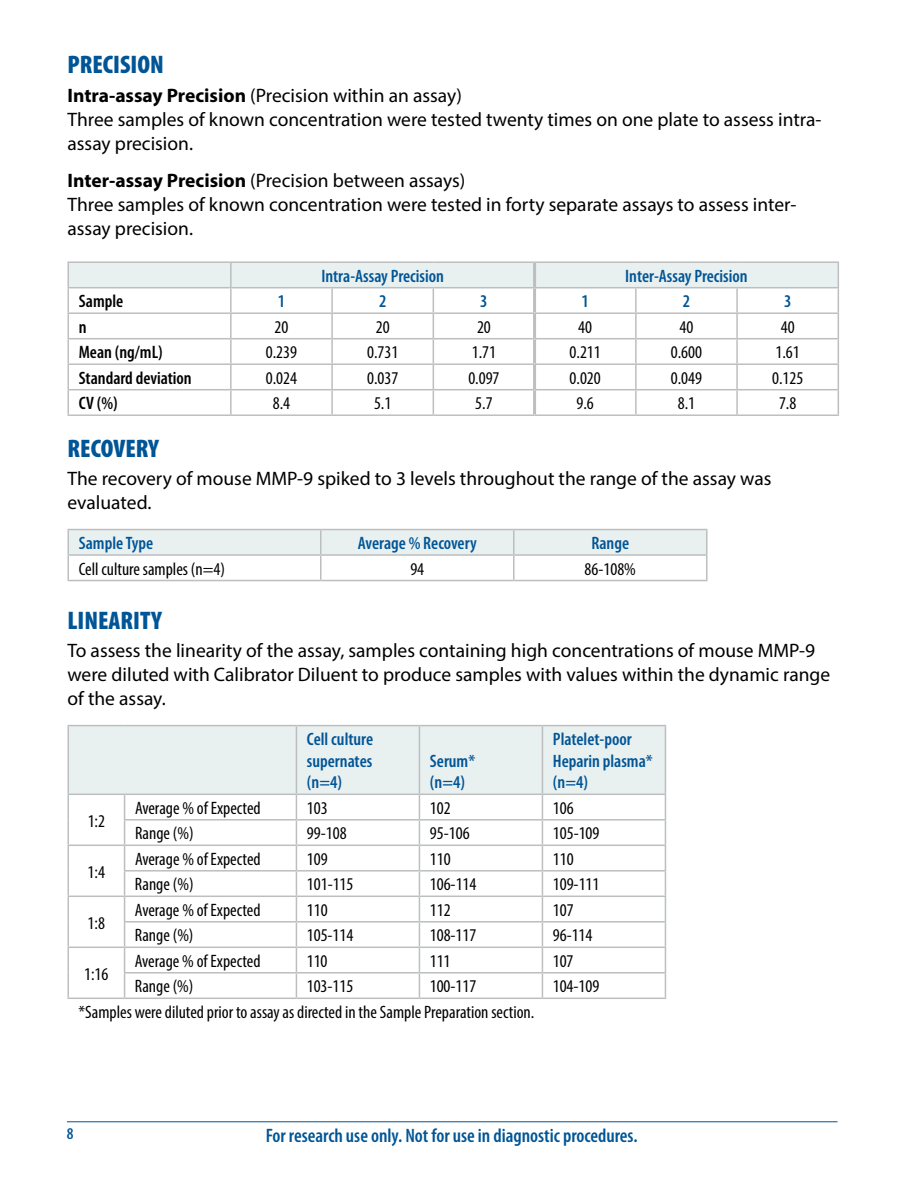
<style>
.page{position:relative;width:918px;height:1188px;background:#fff}
.page>*{position:absolute;margin:0;border:0;box-sizing:border-box;transform-origin:0 0}
.t1{font:900 condensed 25.5px "Myriad Pro";color:#005596}
.t2{font:19.5px/24px "Myriad Pro";color:#000}
.t3{font:600 condensed 19.5px "Myriad Pro";color:#005596}
.t4{font:condensed 18px "Myriad Pro";color:#000}
.t5{font:600 condensed 18px/21.6px "Myriad Pro";color:#005596}
.t6{font:600 condensed 18px "Myriad Pro";color:#000}
.t7{font:600 condensed 16.5px "Myriad Pro";color:#005596}
.s1{font-weight:700}
</style>
<div class="page">
<hr style="left:67px;top:1121px;width:771px;height:1px;background:#005596">
<hr style="left:68px;top:261px;width:163px;height:2px;background:#bcbec0">
<hr style="left:231px;top:261px;width:101px;height:2px;background:#bcbec0">
<hr style="left:332px;top:261px;width:101px;height:2px;background:#bcbec0">
<hr style="left:433px;top:261px;width:102px;height:2px;background:#bcbec0">
<hr style="left:535px;top:261px;width:101px;height:2px;background:#bcbec0">
<hr style="left:636px;top:261px;width:101px;height:2px;background:#bcbec0">
<hr style="left:737px;top:261px;width:102px;height:2px;background:#bcbec0">
<svg style="left:68px;top:262px;width:771px;height:152px"></svg>
<hr style="left:68px;top:414px;width:163px;height:2px;background:#bcbec0">
<hr style="left:231px;top:414px;width:101px;height:2px;background:#bcbec0">
<hr style="left:332px;top:414px;width:101px;height:2px;background:#bcbec0">
<hr style="left:433px;top:414px;width:102px;height:2px;background:#bcbec0">
<hr style="left:535px;top:414px;width:101px;height:2px;background:#bcbec0">
<hr style="left:636px;top:414px;width:101px;height:2px;background:#bcbec0">
<hr style="left:737px;top:414px;width:102px;height:2px;background:#bcbec0">
<hr style="left:533px;top:263px;width:3px;height:24px;background:#bcbec0">
<hr style="left:533px;top:288px;width:3px;height:24px;background:#bcbec0">
<hr style="left:533px;top:314px;width:3px;height:24px;background:#bcbec0">
<hr style="left:533px;top:339px;width:3px;height:24px;background:#bcbec0">
<hr style="left:533px;top:365px;width:3px;height:24px;background:#bcbec0">
<hr style="left:533px;top:390px;width:3px;height:24px;background:#bcbec0">
<hr style="left:68px;top:529px;width:253px;height:1px;background:#bcbec0">
<hr style="left:321px;top:529px;width:193px;height:1px;background:#bcbec0">
<hr style="left:514px;top:529px;width:194px;height:1px;background:#bcbec0">
<hr style="left:706px;top:530px;width:2px;height:24px;background:#bcbec0">
<svg style="left:68px;top:530px;width:638px;height:50px"></svg>
<hr style="left:321px;top:554px;width:193px;height:2px;background:#bcbec0">
<hr style="left:320px;top:556px;width:2px;height:24px;background:#bcbec0">
<hr style="left:514px;top:554px;width:194px;height:2px;background:#bcbec0">
<hr style="left:513px;top:556px;width:2px;height:24px;background:#bcbec0">
<hr style="left:706px;top:556px;width:2px;height:24px;background:#bcbec0">
<hr style="left:320px;top:530px;width:2px;height:24px;background:#bcbec0">
<hr style="left:513px;top:530px;width:2px;height:24px;background:#bcbec0">
<hr style="left:68px;top:580px;width:253px;height:1px;background:#bcbec0">
<hr style="left:321px;top:580px;width:193px;height:1px;background:#bcbec0">
<hr style="left:514px;top:580px;width:194px;height:1px;background:#bcbec0">
<hr style="left:68px;top:725px;width:57px;height:1px;background:#bcbec0">
<hr style="left:125px;top:725px;width:171px;height:1px;background:#bcbec0">
<hr style="left:296px;top:725px;width:123px;height:1px;background:#bcbec0">
<hr style="left:419px;top:725px;width:123px;height:1px;background:#bcbec0">
<hr style="left:542px;top:725px;width:124px;height:1px;background:#bcbec0">
<hr style="left:125px;top:998px;width:171px;height:1px;background:#bcbec0">
<hr style="left:296px;top:998px;width:123px;height:1px;background:#bcbec0">
<hr style="left:419px;top:998px;width:123px;height:1px;background:#bcbec0">
<hr style="left:542px;top:998px;width:124px;height:1px;background:#bcbec0">
<svg style="left:68px;top:726px;width:598px;height:272px"></svg>
<hr style="left:68px;top:998px;width:57px;height:1px;background:#bcbec0">
<h1 class="t1" style="left:68px;top:50px;width:98px">PRECISION</h1>
<p class="t2" style="left:68px;top:83px;width:756px"><span class="s1">Intra-assay Precision</span> (Precision within an assay)<br>Three samples of known concentration were tested twenty times on one plate to assess intra&shy;assay precision.</p>
<p class="t2" style="left:68px;top:168px;width:731px"><span class="s1">Inter-assay Precision</span> (Precision between assays)<br>Three samples of known concentration were tested in forty separate assays to assess inter&shy;assay precision.</p>
<p class="t5" style="left:321px;top:265px;width:124px">Intra-Assay Precision</p>
<p class="t5" style="left:625px;top:265px;width:124px">Inter-Assay Precision</p>
<p class="t6" style="left:79px;top:291px;width:46px">Sample</p>
<p class="t5" style="left:278px;top:291px;width:9px">1</p>
<p class="t5" style="left:379px;top:291px;width:9px">2</p>
<p class="t5" style="left:480px;top:291px;width:9px">3</p>
<p class="t5" style="left:582px;top:291px;width:9px">1</p>
<p class="t5" style="left:683px;top:291px;width:9px">2</p>
<p class="t5" style="left:784px;top:291px;width:9px">3</p>
<p class="t6" style="left:79px;top:317px;width:9px">n</p>
<p class="t4" style="left:275px;top:316px;width:15px">20</p>
<p class="t4" style="left:376px;top:316px;width:15px">20</p>
<p class="t4" style="left:477px;top:316px;width:15px">20</p>
<p class="t4" style="left:578px;top:316px;width:15px">40</p>
<p class="t4" style="left:680px;top:316px;width:15px">40</p>
<p class="t4" style="left:781px;top:316px;width:15px">40</p>
<p class="t6" style="left:79px;top:342px;width:86px">Mean (ng/mL)</p>
<p class="t4" style="left:266px;top:341px;width:33px">0.239</p>
<p class="t4" style="left:367px;top:341px;width:33px">0.731</p>
<p class="t4" style="left:472px;top:341px;width:26px">1.71</p>
<p class="t4" style="left:570px;top:341px;width:33px">0.211</p>
<p class="t4" style="left:671px;top:341px;width:33px">0.600</p>
<p class="t4" style="left:776px;top:341px;width:26px">1.61</p>
<p class="t6" style="left:79px;top:368px;width:114px">Standard deviation</p>
<p class="t4" style="left:266px;top:367px;width:33px">0.024</p>
<p class="t4" style="left:367px;top:367px;width:33px">0.037</p>
<p class="t4" style="left:468px;top:367px;width:33px">0.097</p>
<p class="t4" style="left:570px;top:367px;width:33px">0.020</p>
<p class="t4" style="left:671px;top:367px;width:33px">0.049</p>
<p class="t4" style="left:772px;top:367px;width:33px">0.125</p>
<p class="t6" style="left:79px;top:393px;width:40px">CV (%)</p>
<p class="t4" style="left:273px;top:392px;width:19px">8.4</p>
<p class="t4" style="left:374px;top:392px;width:19px">5.1</p>
<p class="t4" style="left:475px;top:392px;width:19px">5.7</p>
<p class="t4" style="left:577px;top:392px;width:19px">9.6</p>
<p class="t4" style="left:678px;top:392px;width:19px">8.1</p>
<p class="t4" style="left:779px;top:392px;width:19px">7.8</p>
<h1 class="t1" style="left:68px;top:434px;width:93px">RECOVERY</h1>
<p class="t2" style="left:68px;top:466px;width:706px">The recovery of mouse MMP-9 spiked to 3 levels throughout the range of the assay was evaluated.</p>
<p class="t5" style="left:79px;top:533px;width:76px">Sample Type</p>
<p class="t5" style="left:358px;top:533px;width:120px">Average % Recovery</p>
<p class="t5" style="left:591px;top:533px;width:39px">Range</p>
<p class="t4" style="left:79px;top:558px;width:148px">Cell culture samples (n=4)</p>
<p class="t4" style="left:410px;top:558px;width:15px">94</p>
<p class="t4" style="left:585px;top:558px;width:53px">86-108%</p>
<h1 class="t1" style="left:68px;top:606px;width:96px">LINEARITY</h1>
<p class="t2" style="left:68px;top:639px;width:764px">To assess the linearity of the assay, samples containing high concentrations of mouse MMP-9 were diluted with Calibrator Diluent to produce samples with values within the dynamic range of the assay.</p>
<p class="t5" style="left:307px;top:729px;width:68px;text-align:justify">Cell culture supernates (n=4)</p>
<p class="t5" style="left:553px;top:729px;width:101px">Platelet-poor<br>Heparin plasma* (n=4)</p>
<p class="t5" style="left:430px;top:750px;width:47px">Serum* (n=4)</p>
<p class="t4" style="left:88px;top:810px;width:19px">1:2</p>
<p class="t4" style="left:88px;top:861px;width:19px">1:4</p>
<p class="t4" style="left:88px;top:912px;width:19px">1:8</p>
<p class="t4" style="left:135px;top:797px;width:127px">Average % of Expected</p>
<p class="t4" style="left:307px;top:797px;width:22px">103</p>
<p class="t4" style="left:430px;top:797px;width:22px">102</p>
<p class="t4" style="left:553px;top:797px;width:22px">106</p>
<p class="t4" style="left:135px;top:822px;width:60px">Range (%)</p>
<p class="t4" style="left:307px;top:822px;width:41px">99-108</p>
<p class="t4" style="left:430px;top:822px;width:41px">95-106</p>
<p class="t4" style="left:553px;top:822px;width:48px">105-109</p>
<p class="t4" style="left:135px;top:848px;width:127px">Average % of Expected</p>
<p class="t4" style="left:307px;top:848px;width:22px">109</p>
<p class="t4" style="left:430px;top:848px;width:22px">110</p>
<p class="t4" style="left:553px;top:848px;width:22px">110</p>
<p class="t4" style="left:135px;top:873px;width:60px">Range (%)</p>
<p class="t4" style="left:307px;top:873px;width:48px">101-115</p>
<p class="t4" style="left:430px;top:873px;width:48px">106-114</p>
<p class="t4" style="left:553px;top:873px;width:48px">109-111</p>
<p class="t4" style="left:135px;top:899px;width:127px">Average % of Expected</p>
<p class="t4" style="left:307px;top:899px;width:22px">110</p>
<p class="t4" style="left:430px;top:899px;width:22px">112</p>
<p class="t4" style="left:553px;top:899px;width:22px">107</p>
<p class="t4" style="left:135px;top:925px;width:60px">Range (%)</p>
<p class="t4" style="left:307px;top:925px;width:48px">105-114</p>
<p class="t4" style="left:430px;top:925px;width:48px">108-117</p>
<p class="t4" style="left:553px;top:925px;width:41px">96-114</p>
<p class="t4" style="left:135px;top:950px;width:127px">Average % of Expected</p>
<p class="t4" style="left:307px;top:950px;width:22px">110</p>
<p class="t4" style="left:430px;top:950px;width:22px">111</p>
<p class="t4" style="left:553px;top:950px;width:22px">107</p>
<p class="t4" style="left:135px;top:976px;width:60px">Range (%)</p>
<p class="t4" style="left:307px;top:976px;width:48px">103-115</p>
<p class="t4" style="left:430px;top:976px;width:48px">100-117</p>
<p class="t4" style="left:553px;top:976px;width:48px">104-109</p>
<p class="t4" style="left:79px;top:1001px;width:457px">*Samples were diluted prior to assay as directed in the Sample Preparation section.</p>
<p class="t4" style="left:84px;top:963px;width:26px">1:16</p>
<p class="t7" style="left:67px;top:1125px;width:8px">8</p>
<p class="t3" style="left:266px;top:1125px;width:373px">For research use only. Not for use in diagnostic procedures.</p>
</div>
